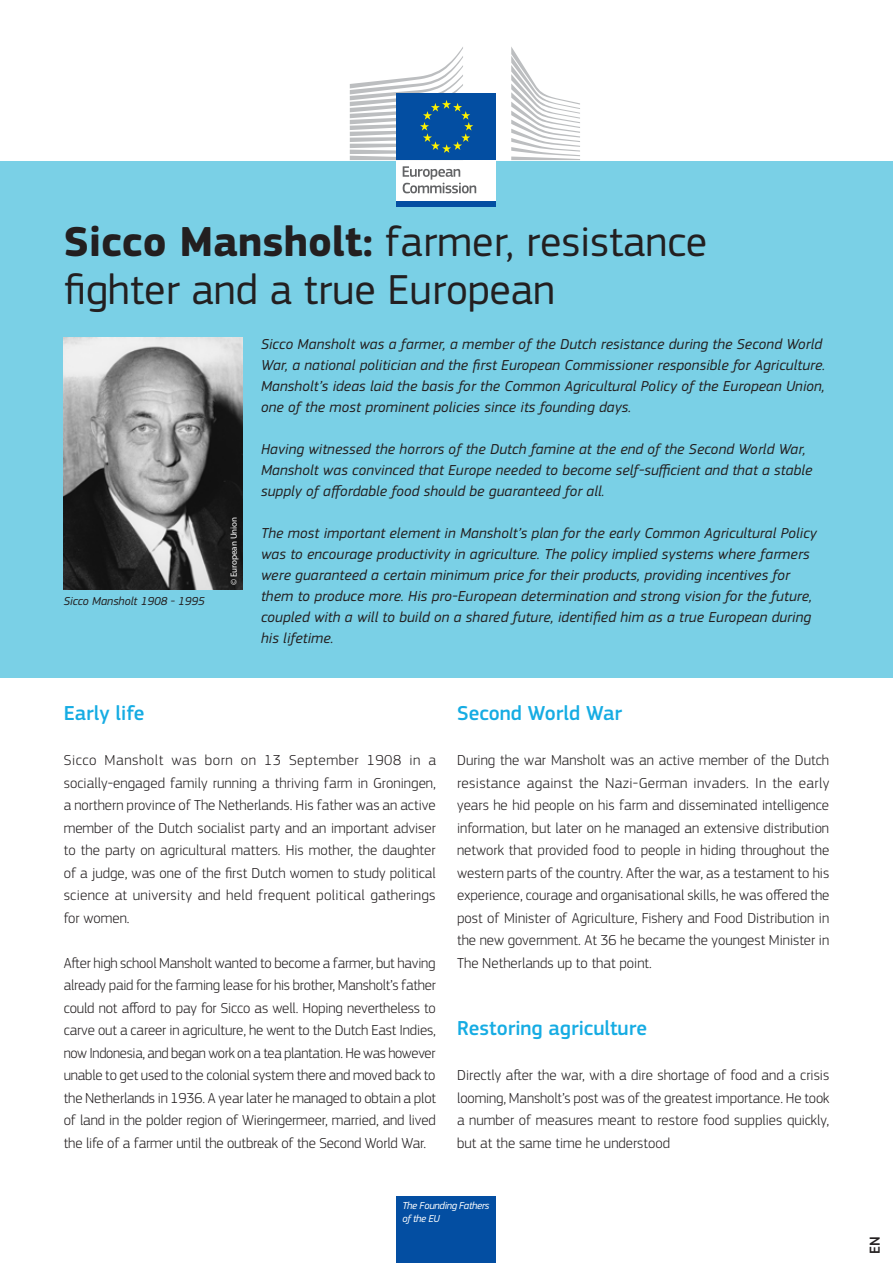
<style>
.page{position:relative;width:893px;height:1263px;background:#fff}
.page>*{position:absolute;margin:0;border:0;box-sizing:border-box;transform-origin:0 0}
.t1{font:43.5px/48px "EC Square Sans Pro";color:#231f20}
.t2{font:500 21px "EC Square Sans Pro";color:#16ace3}
.t3{font:300 15px/22.5px "EC Square Sans Pro";color:#231f20;text-align:justify}
.t4{font:italic 15px/21px "EC Square Sans Pro";letter-spacing:.01em;color:#231f20}
.t5{font:500 15px "EC Square Sans Pro";color:#231f20}
.t6{font:italic 12px "EC Square Sans Pro";color:#231f20}
.t7{font:italic 10.5px/12.6px "EC Square Sans Pro";letter-spacing:-.03em;color:#fff}
.t8{font:9px "Myriad Pro";color:#fff}
.s1{font-weight:700}
</style>
<div class="page">
<div style="left:397px;top:1196px;width:99px;height:67px;background:#034ea2"></div>
<div style="left:0;top:160px;width:893px;height:518px;background:#7ad0e6"></div>
<img style="left:63px;top:338px;width:179px;height:252px">
<div style="left:397px;top:158px;width:99px;height:44px;background:#fff"></div>
<svg style="left:403px;top:166px;width:73px;height:27px"></svg>
<svg style="left:511px;top:47px;width:69px;height:113px"></svg>
<div style="left:397px;top:94px;width:99px;height:66px;background:#034ea2"></div>
<svg style="left:350px;top:47px;width:123px;height:113px"></svg>
<div style="left:397px;top:201px;width:99px;height:6px;background:#034ea2"></div>
<h1 class="t1" style="left:64px;top:218px;width:645px"><span class="s1">Sicco Mansholt:</span> farmer, resistance fighter and a true European</h1>
<p class="t6" style="left:64px;top:594px;width:143px">Sicco Mansholt 1908 - 1995</p>
<p class="t8" style="left:229px;top:585px;width:70px;rotate:-90deg">© European Union</p>
<p class="t4" style="left:261px;top:334px;width:566px">Sicco Mansholt was a farmer, a member of the Dutch resistance during the Second World War, a national politician and the first European Commissioner responsible for Agriculture.<br>Mansholt’s ideas laid the basis for the Common Agricultural Policy of the European Union, one of the most prominent policies since its founding days.</p>
<p class="t4" style="left:261px;top:439px;width:553px">Having witnessed the horrors of the Dutch famine at the end of the Second World War,<br>Mansholt was convinced that Europe needed to become self-sufficient and that a stable supply of affordable food should be guaranteed for all.</p>
<p class="t4" style="left:261px;top:523px;width:557px">The most important element in Mansholt’s plan for the early Common Agricultural Policy was to encourage productivity in agriculture. The policy implied systems where farmers were guaranteed a certain minimum price for their products, providing incentives for them to produce more. His pro-European determination and strong vision for the future, coupled with a will to build on a shared future, identified him as a true European during his lifetime.</p>
<h2 class="t2" style="left:64px;top:701px;width:82px">Early life</h2>
<p class="t3" style="left:64px;top:749px;width:374px">Sicco Mansholt was born on 13 September 1908 in a socially-engaged family running a thriving farm in Groningen, a northern province of The Netherlands. His father was an active member of the Dutch socialist party and an important adviser to the party on agricultural matters. His mother, the daughter of a judge, was one of the first Dutch women to study political science at university and held frequent political gatherings for women.</p>
<p class="t3" style="left:64px;top:951px;width:374px">After high school Mansholt wanted to become a farmer, but having already paid for the farming lease for his brother, Mansholt’s father could not afford to pay for Sicco as well. Hoping nevertheless to carve out a career in agriculture, he went to the Dutch East Indies, now Indonesia, and began work on a tea plantation. He was however unable to get used to the colonial system there and moved back to the Netherlands in 1936. A year later he managed to obtain a plot of land in the polder region of Wieringermeer, married, and lived the life of a farmer until the outbreak of the Second World War.</p>
<h2 class="t2" style="left:457px;top:701px;width:167px">Second World War</h2>
<p class="t3" style="left:457px;top:749px;width:374px">During the war Mansholt was an active member of the Dutch resistance against the Nazi-German invaders. In the early years he hid people on his farm and disseminated intelligence information, but later on he managed an extensive distribution network that provided food to people in hiding throughout the western parts of the country. After the war, as a testament to his experience, courage and organisational skills, he was offered the post of Minister of Agriculture, Fishery and Food Distribution in the new government. At 36 he became the youngest Minister in The Netherlands up to that point.</p>
<h2 class="t2" style="left:457px;top:1016px;width:191px">Restoring agriculture</h2>
<p class="t3" style="left:457px;top:1064px;width:374px">Directly after the war, with a dire shortage of food and a crisis looming, Mansholt’s post was of the greatest importance. He took a number of measures meant to restore food supplies quickly, but at the same time he understood</p>
<p class="t7" style="left:402px;top:1199px;width:89px">The Founding Fathers of the EU</p>
<p class="t5" style="left:866px;top:1253px;width:17px;rotate:-90deg">EN</p>
</div>
